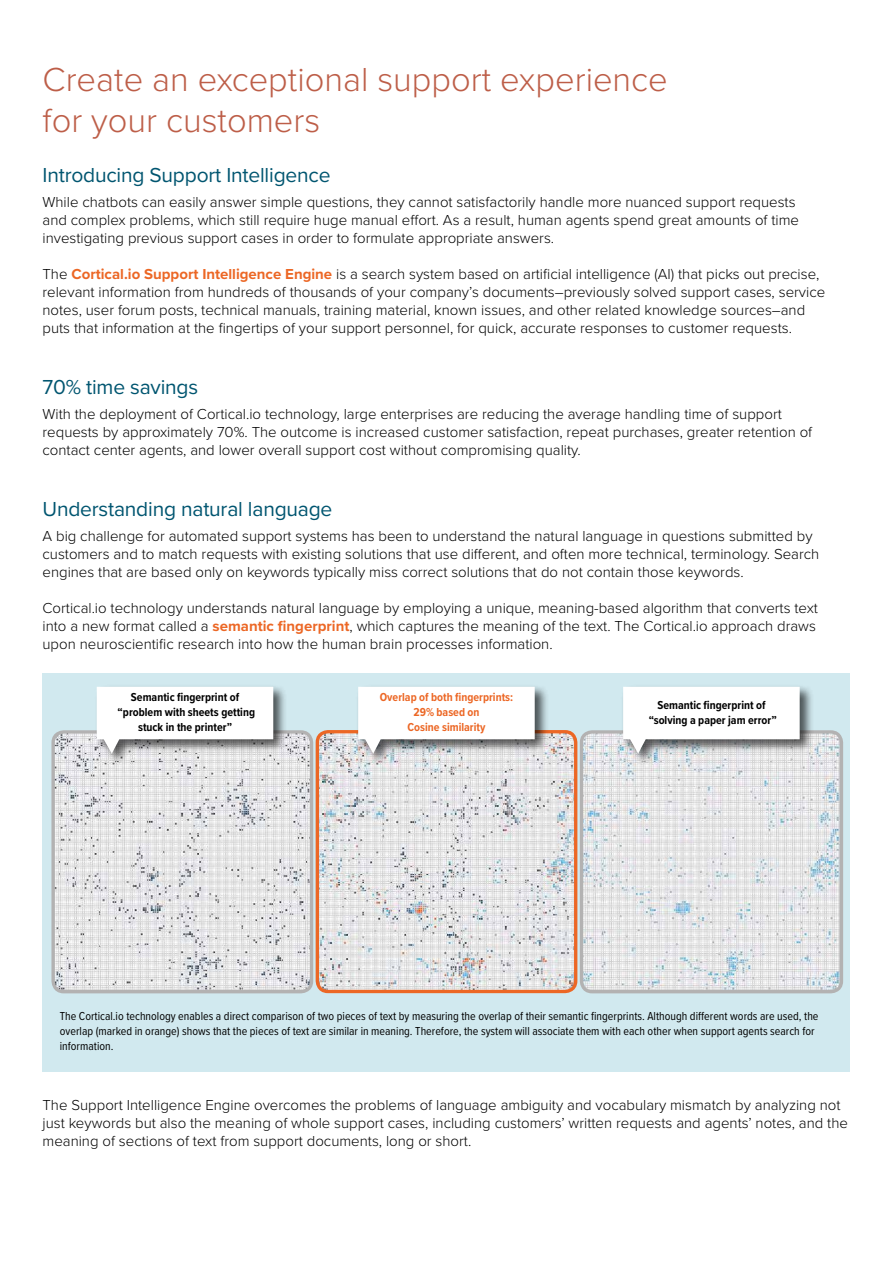
<style>
.page{position:relative;width:893px;height:1263px;background:#fff}
.page>*{position:absolute;margin:0;border:0;box-sizing:border-box;transform-origin:0 0}
.t1{font:300 34.5px/41.4px "Proxima Nova";color:#bd5e48}
.t2{font:21px "Proxima Nova";letter-spacing:-.01em;color:#005570}
.t3{font:300 15px/18px "Proxima Nova";color:#000}
.t4{font:12px/15px "Proxima Nova Cond";color:#000}
.t5{font:700 12px/15px "Proxima Nova Cond";color:#000;text-align:center}
.t6{font:700 12px/15px "Proxima Nova Cond";color:#ec6725;text-align:center}
.s1{font-weight:700;color:#ec6725}
</style>
<div class="page">
<div style="left:43px;top:674px;width:807px;height:397px;background:#d1e9ef"></div>
<img style="left:55px;top:734px;width:256px;height:256px">
<div style="left:51px;top:730px;width:262px;height:263px;border:3px solid #b3b2b2;border-radius:11px"></div>
<img style="left:318px;top:732px;width:258px;height:259px">
<div style="left:316px;top:730px;width:261px;height:263px;border:3px solid #ec6725;border-radius:11px"></div>
<img style="left:583px;top:734px;width:258px;height:257px">
<div style="left:580px;top:730px;width:263px;height:263px;border:3px solid #b3b2b2;border-radius:11px"></div>
<div style="left:94px;top:684px;width:194px;height:83px;background:#000;opacity:.65"></div>
<svg style="left:97px;top:687px;width:176px;height:67px;background:#ebebeb"></svg>
<div style="left:621px;top:684px;width:193px;height:83px;background:#000;opacity:.65"></div>
<svg style="left:623px;top:687px;width:177px;height:67px;background:#ebebec"></svg>
<div style="left:356px;top:684px;width:193px;height:83px;background:#000;opacity:.65"></div>
<svg style="left:358px;top:687px;width:177px;height:67px;background:#eaebeb"></svg>
<h1 class="t1" style="left:43px;top:57px;width:627px">Create an exceptional support experience for your customers</h1>
<h2 class="t2" style="left:43px;top:160px;width:289px">Introducing Support Intelligence</h2>
<p class="t3" style="left:43px;top:192px;width:758px">While chatbots can easily answer simple questions, they cannot satisfactorily handle more nuanced support requests and complex problems, which still require huge manual effort. As a result, human agents spend great amounts of time investigating previous support cases in order to formulate appropriate answers.</p>
<p class="t3" style="left:43px;top:264px;width:784px">The <span class="s1">Cortical.io Support Intelligence Engine</span> is a search system based on artificial intelligence (AI) that picks out precise, relevant information from hundreds of thousands of your company’s documents–previously solved support cases, service notes, user forum posts, technical manuals, training material, known issues, and other related knowledge sources–and puts that information at the fingertips of your support personnel, for quick, accurate responses to customer requests.</p>
<h2 class="t2" style="left:43px;top:372px;width:157px">70% time savings</h2>
<p class="t3" style="left:43px;top:404px;width:771px">With the deployment of Cortical.io technology, large enterprises are reducing the average handling time of support requests by approximately 70%. The outcome is increased customer satisfaction, repeat purchases, greater retention of contact center agents, and lower overall support cost without compromising quality.</p>
<h2 class="t2" style="left:43px;top:494px;width:291px">Understanding natural language</h2>
<p class="t3" style="left:43px;top:526px;width:778px">A big challenge for automated support systems has been to understand the natural language in questions submitted by customers and to match requests with existing solutions that use different, and often more technical, terminology. Search engines that are based only on keywords typically miss correct solutions that do not contain those keywords.</p>
<p class="t3" style="left:43px;top:598px;width:777px">Cortical.io technology understands natural language by employing a unique, meaning-based algorithm that converts text into a new format called a <span class="s1">semantic fingerprint</span>, which captures the meaning of the text. The Cortical.io approach draws upon neuroscientific research into how the human brain processes information.</p>
<p class="t5" style="left:118px;top:689px;width:139px">Semantic fingerprint of “problem with sheets getting stuck in the printer”</p>
<p class="t5" style="left:649px;top:697px;width:130px">Semantic fingerprint of “solving a paper jam error”</p>
<p class="t6" style="left:380px;top:689px;width:135px">Overlap of both fingerprints:<br>29% based on<br>Cosine similarity</p>
<p class="t4" style="left:60px;top:1008px;width:760px">The Cortical.io technology enables a direct comparison of two pieces of text by measuring the overlap of their semantic fingerprints. Although different words are used, the overlap (marked in orange) shows that the pieces of text are similar in meaning. Therefore, the system will associate them with each other when support agents search for information.</p>
<p class="t3" style="left:43px;top:1095px;width:807px">The Support Intelligence Engine overcomes the problems of language ambiguity and vocabulary mismatch by analyzing not just keywords but also the meaning of whole support cases, including customers’ written requests and agents’ notes, and the meaning of sections of text from support documents, long or short.</p>
</div>
